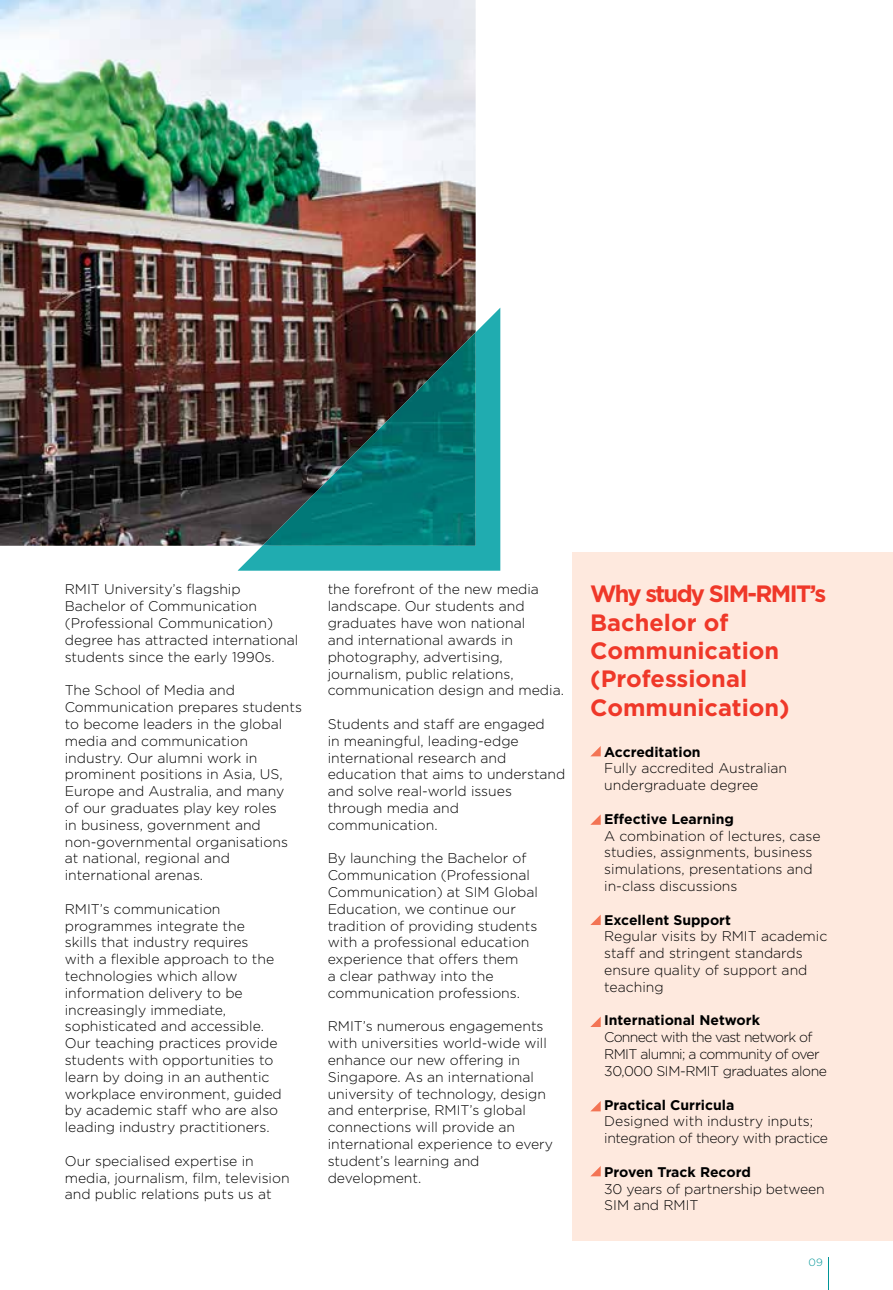
<style>
.page{position:relative;width:893px;height:1290px;background:#fff}
.page>*{position:absolute;margin:0;border:0;box-sizing:border-box;transform-origin:0 0}
.t1{font:700 23.62px/28.3px "Gotham";color:#ef3829}
.t2{font:300 14px/16.8px "Gotham";color:#000}
.t3{font:700 14px "Gotham";color:#000}
.t4{font:300 14px/16.8px "Gotham";letter-spacing:-.045em;color:#000}
.t5{font:300 14px/16.8px "Gotham";letter-spacing:-.025em;color:#000}
.t6{font:300 10.5px "Gotham";color:#009597}
</style>
<div class="page">
<hr style="left:828px;top:1258px;width:1px;height:32px;background:#009597">
<div style="left:573px;top:552px;width:320px;height:688px;background:#fee9de"></div>
<img style="left:0;top:0;width:476px;height:546px">
<svg style="left:591px;top:746px;width:10px;height:10px"></svg>
<svg style="left:590px;top:814px;width:11px;height:11px"></svg>
<svg style="left:590px;top:915px;width:11px;height:10px"></svg>
<svg style="left:590px;top:1017px;width:11px;height:10px"></svg>
<svg style="left:591px;top:1101px;width:10px;height:10px"></svg>
<svg style="left:591px;top:1166px;width:10px;height:10px"></svg>
<svg style="left:238px;top:308px;width:262px;height:263px;background:#3b7676"></svg>
<img style="left:262px;top:332px;width:214px;height:214px">
<p class="t2" style="left:65px;top:581px;width:235px">RMIT University’s flagship<br>Bachelor of Communication (Professional Communication) degree has attracted international students since the early 1990s.</p>
<p class="t2" style="left:65px;top:681px;width:239px">The School of Media and<br>Communication prepares students to become leaders in the global media and communication industry. Our alumni work in prominent positions in Asia, US,<br>Europe and Australia, and many<br>of our graduates play key roles<br>in business, government and non-governmental organisations at national, regional and international arenas.</p>
<p class="t2" style="left:65px;top:900px;width:218px">RMIT’s communication programmes integrate the<br>skills that industry requires with a flexible approach to the technologies which allow information delivery to be increasingly immediate, sophisticated and accessible.<br>Our teaching practices provide students with opportunities to learn by doing in an authentic workplace environment, guided by academic staff who are also leading industry practitioners.</p>
<p class="t2" style="left:65px;top:1152px;width:226px">Our specialised expertise in media, journalism, film, television and public relations puts us at</p>
<p class="t2" style="left:328px;top:581px;width:238px">the forefront of the new media landscape. Our students and graduates have won national<br>and international awards in photography, advertising, journalism, public relations, communication design and media.</p>
<p class="t2" style="left:328px;top:715px;width:239px">Students and staff are engaged<br>in meaningful, leading-edge international research and education that aims to understand and solve real-world issues through media and communication.</p>
<p class="t2" style="left:328px;top:849px;width:212px">By launching the Bachelor of<br>Communication (Professional<br>Communication) at SIM Global<br>Education, we continue our tradition of providing students with a professional education experience that offers them<br>a clear pathway into the communication professions.</p>
<p class="t2" style="left:328px;top:1017px;width:227px">RMIT’s numerous engagements with universities world-wide will enhance our new offering in<br>Singapore. As an international university of technology, design and enterprise, RMIT’s global connections will provide an international experience to every student’s learning and development.</p>
<h1 class="t1" style="left:590px;top:579px;width:238px">Why study SIM-RMIT’s<br>Bachelor of<br>Communication (Professional<br>Communication)</h1>
<p class="t3" style="left:604px;top:742px;width:98px">Accreditation</p>
<p class="t2" style="left:604px;top:760px;width:184px">Fully accredited Australian undergraduate degree</p>
<p class="t3" style="left:604px;top:809px;width:131px">Effective Learning</p>
<p class="t2" style="left:604px;top:827px;width:218px">A combination of lectures, case studies, assignments, business simulations, presentations and in-class discussions</p>
<p class="t3" style="left:604px;top:910px;width:128px">Excellent Support</p>
<p class="t2" style="left:604px;top:928px;width:225px">Regular visits by RMIT academic staff and stringent standards ensure quality of support and teaching</p>
<p class="t3" style="left:604px;top:1011px;width:157px">International Network</p>
<p class="t4" style="left:604px;top:1028px;width:224px">Connect with the vast network of<br>RMIT alumni; a community of over<br>30,000 SIM-RMIT graduates alone</p>
<p class="t3" style="left:604px;top:1095px;width:132px">Practical Curricula</p>
<p class="t5" style="left:604px;top:1112px;width:225px">Designed with industry inputs; integration of theory with practice</p>
<p class="t3" style="left:604px;top:1162px;width:148px">Proven Track Record</p>
<p class="t2" style="left:604px;top:1180px;width:222px">30 years of partnership between<br>SIM and RMIT</p>
<p class="t6" style="left:809px;top:1256px;width:16px">09</p>
</div>
